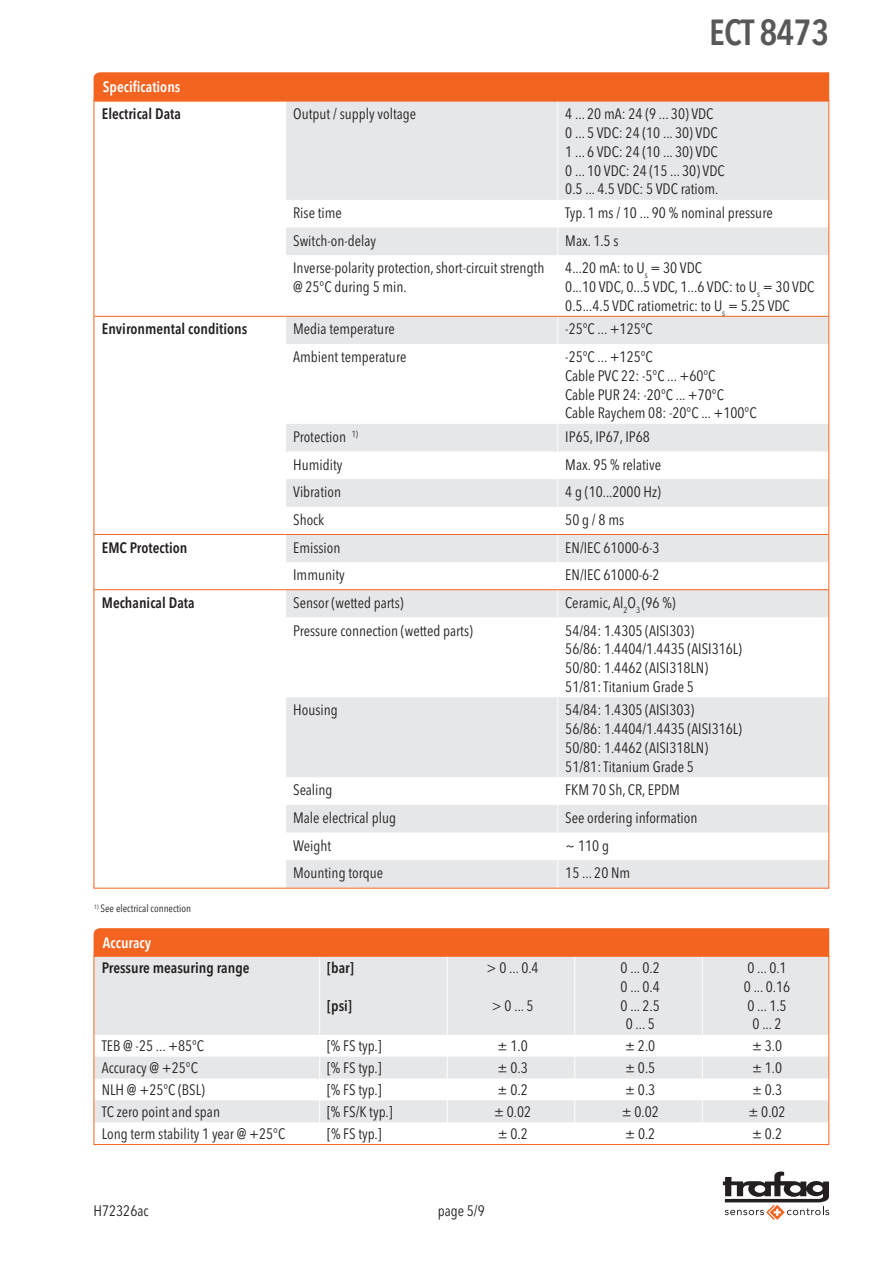
<style>
.page{position:relative;width:893px;height:1263px;background:#fff}
.page>*{position:absolute;margin:0;border:0;box-sizing:border-box;transform-origin:0 0}
.t1{font:600 condensed 36px "Avenir Next LT Pro";letter-spacing:-.02em;color:#57585a}
.t2{font:condensed 15px/18.8px "Avenir Next LT Pro";color:#231f20}
.t3{font:600 condensed 15px "Avenir Next LT Pro";color:#231f20}
.t4{font:600 condensed 15px "Avenir Next LT Pro";color:#fff}
.t5{font:condensed 10.5px "Avenir Next LT Pro";color:#231f20}
</style>
<div class="page">
<svg style="left:723px;top:1171px;width:106px;height:49px"></svg>
<div style="left:94px;top:72px;width:735px;height:28px;background:#f36421"></div>
<svg style="left:286px;top:102px;width:541px;height:784px;fill:#e9eaec"></svg>
<hr style="left:557px;top:102px;width:1px;height:98px;background:#fff">
<svg style="left:557px;top:200px;width:1px;height:55px"></svg>
<hr style="left:557px;top:255px;width:1px;height:61px;background:#fff">
<svg style="left:557px;top:317px;width:1px;height:27px"></svg>
<hr style="left:557px;top:344px;width:1px;height:80px;background:#fff">
<svg style="left:557px;top:424px;width:1px;height:193px"></svg>
<hr style="left:557px;top:617px;width:1px;height:80px;background:#fff">
<hr style="left:557px;top:697px;width:1px;height:80px;background:#fff">
<svg style="left:557px;top:777px;width:1px;height:109px"></svg>
<hr style="left:94px;top:316px;width:192px;height:1px;background:#f36421">
<hr style="left:286px;top:316px;width:272px;height:1px;background:#f36421">
<hr style="left:558px;top:316px;width:270px;height:1px;background:#f36421">
<hr style="left:94px;top:534px;width:192px;height:1px;background:#f36421">
<hr style="left:286px;top:534px;width:272px;height:1px;background:#f36421">
<hr style="left:558px;top:534px;width:270px;height:1px;background:#f36421">
<hr style="left:94px;top:589px;width:192px;height:1px;background:#f36421">
<hr style="left:286px;top:589px;width:272px;height:1px;background:#f36421">
<hr style="left:558px;top:589px;width:270px;height:1px;background:#f36421">
<div style="left:94px;top:928px;width:735px;height:28px;background:#f36421"></div>
<svg style="left:96px;top:958px;width:731px;height:164px;fill:#e6e7e9"></svg>
<hr style="left:319px;top:957px;width:1px;height:78px;background:#fff">
<hr style="left:447px;top:957px;width:1px;height:78px;background:#fff">
<hr style="left:574px;top:957px;width:1px;height:78px;background:#fff">
<hr style="left:702px;top:957px;width:1px;height:78px;background:#fff">
<svg style="left:319px;top:1035px;width:1px;height:87px"></svg>
<svg style="left:447px;top:1035px;width:1px;height:87px"></svg>
<svg style="left:574px;top:1035px;width:1px;height:87px"></svg>
<svg style="left:702px;top:1035px;width:1px;height:87px"></svg>
<div style="left:94px;top:956px;width:735px;height:189px;border:1px solid #f36421"></div>
<h1 class="t1" style="left:709px;top:10px;width:122px">ECT 8473</h1>
<p class="t4" style="left:103px;top:78px;width:79px">Specifications</p>
<p class="t3" style="left:102px;top:105px;width:81px">Electrical Data</p>
<p class="t2" style="left:293px;top:105px;width:124px">Output / supply voltage</p>
<p class="t2" style="left:565px;top:105px;width:161px">4 ... 20 mA: 24 (9 ... 30) VDC<br>0 ... 5 VDC: 24 (10 ... 30) VDC<br>1 ... 6 VDC: 24 (10 ... 30) VDC<br>0 ... 10 VDC: 24 (15 ... 30) VDC<br>0.5 ... 4.5 VDC: 5 VDC ratiom.</p>
<p class="t2" style="left:293px;top:203px;width:50px">Rise time</p>
<p class="t2" style="left:565px;top:203px;width:209px">Typ. 1 ms / 10 ... 90 % nominal pressure</p>
<p class="t2" style="left:293px;top:231px;width:84px">Switch-on-delay</p>
<p class="t2" style="left:565px;top:231px;width:55px">Max. 1.5 s</p>
<p class="t2" style="left:293px;top:259px;width:253px">Inverse-polarity protection, short-circuit strength @ 25°C during 5 min.</p>
<p class="t2" style="left:565px;top:259px;width:251px">4...20 mA: to U<sub>s</sub> = 30 VDC<br>0...10 VDC, 0...5 VDC, 1...6 VDC: to U<sub>s</sub> = 30 VDC<br>0.5...4.5 VDC ratiometric: to U<sub>s</sub> = 5.25 VDC</p>
<p class="t3" style="left:102px;top:320px;width:147px">Environmental conditions</p>
<p class="t2" style="left:293px;top:320px;width:103px">Media temperature</p>
<p class="t2" style="left:565px;top:320px;width:89px">-25°C ... +125°C</p>
<p class="t2" style="left:293px;top:347px;width:115px">Ambient temperature</p>
<p class="t2" style="left:565px;top:347px;width:193px">-25°C ... +125°C<br>Cable PVC 22: -5°C ... +60°C<br>Cable PUR 24: -20°C ... +70°C<br>Cable Raychem 08: -20°C ... +100°C</p>
<p class="t2" style="left:293px;top:427px;width:66px">Protection <sup>1)</sup></p>
<p class="t2" style="left:565px;top:427px;width:86px">IP65, IP67, IP68</p>
<p class="t2" style="left:293px;top:455px;width:51px">Humidity</p>
<p class="t2" style="left:565px;top:455px;width:97px">Max. 95 % relative</p>
<p class="t2" style="left:293px;top:483px;width:49px">Vibration</p>
<p class="t2" style="left:565px;top:483px;width:97px">4 g (10...2000 Hz)</p>
<p class="t2" style="left:293px;top:510px;width:33px">Shock</p>
<p class="t2" style="left:565px;top:510px;width:60px">50 g / 8 ms</p>
<p class="t3" style="left:102px;top:538px;width:87px">EMC Protection</p>
<p class="t2" style="left:293px;top:538px;width:49px">Emission</p>
<p class="t2" style="left:565px;top:538px;width:96px">EN/IEC 61000-6-3</p>
<p class="t2" style="left:293px;top:566px;width:53px">Immunity</p>
<p class="t2" style="left:565px;top:566px;width:96px">EN/IEC 61000-6-2</p>
<p class="t3" style="left:102px;top:593px;width:94px">Mechanical Data</p>
<p class="t2" style="left:293px;top:593px;width:112px">Sensor (wetted parts)</p>
<p class="t2" style="left:565px;top:593px;width:112px">Ceramic, Al<sub>2</sub>O<sub>3</sub> (96 %)</p>
<p class="t2" style="left:293px;top:621px;width:181px">Pressure connection (wetted parts)</p>
<p class="t2" style="left:565px;top:621px;width:178px">54/84: 1.4305 (AISI303)<br>56/86: 1.4404/1.4435 (AISI316L)<br>50/80: 1.4462 (AISI318LN)<br>51/81: Titanium Grade 5</p>
<p class="t2" style="left:293px;top:701px;width:46px">Housing</p>
<p class="t2" style="left:565px;top:701px;width:178px">54/84: 1.4305 (AISI303)<br>56/86: 1.4404/1.4435 (AISI316L)<br>50/80: 1.4462 (AISI318LN)<br>51/81: Titanium Grade 5</p>
<p class="t2" style="left:293px;top:781px;width:41px">Sealing</p>
<p class="t2" style="left:565px;top:781px;width:116px">FKM 70 Sh, CR, EPDM</p>
<p class="t2" style="left:293px;top:808px;width:104px">Male electrical plug</p>
<p class="t2" style="left:565px;top:808px;width:134px">See ordering information</p>
<p class="t2" style="left:293px;top:836px;width:40px">Weight</p>
<p class="t2" style="left:565px;top:836px;width:45px">~ 110 g</p>
<p class="t2" style="left:293px;top:864px;width:92px">Mounting torque</p>
<p class="t2" style="left:565px;top:864px;width:66px">15 ... 20 Nm</p>
<p class="t5" style="left:94px;top:902px;width:98px"><sup>1)</sup> See electrical connection</p>
<p class="t4" style="left:103px;top:933px;width:50px">Accuracy</p>
<p class="t3" style="left:102px;top:959px;width:149px">Pressure measuring range</p>
<p class="t3" style="left:327px;top:959px;width:28px">[bar]</p>
<p class="t3" style="left:327px;top:996px;width:26px">[psi]</p>
<p class="t2" style="left:487px;top:958px;width:54px">&gt; 0 ... 0.4</p>
<p class="t2" style="left:492px;top:996px;width:43px">&gt; 0 ... 5</p>
<p class="t2" style="left:621px;top:958px;width:41px;text-align:center">0 ... 0.2<br>0 ... 0.4<br>0 ... 2.5<br>0 ... 5</p>
<p class="t2" style="left:744px;top:958px;width:48px;text-align:center">0 ... 0.1<br>0 ... 0.16<br>0 ... 1.5<br>0 ... 2</p>
<p class="t2" style="left:102px;top:1036px;width:104px">TEB @ -25 ... +85°C</p>
<p class="t2" style="left:327px;top:1036px;width:56px">[% FS typ.]</p>
<p class="t2" style="left:498px;top:1036px;width:32px">± 1.0</p>
<p class="t2" style="left:625px;top:1036px;width:32px">± 2.0</p>
<p class="t2" style="left:752px;top:1036px;width:32px">± 3.0</p>
<p class="t2" style="left:102px;top:1058px;width:98px">Accuracy @ +25°C</p>
<p class="t2" style="left:327px;top:1058px;width:56px">[% FS typ.]</p>
<p class="t2" style="left:498px;top:1058px;width:32px">± 0.3</p>
<p class="t2" style="left:625px;top:1058px;width:32px">± 0.5</p>
<p class="t2" style="left:752px;top:1058px;width:32px">± 1.0</p>
<p class="t2" style="left:102px;top:1080px;width:105px">NLH @ +25°C (BSL)</p>
<p class="t2" style="left:327px;top:1080px;width:56px">[% FS typ.]</p>
<p class="t2" style="left:498px;top:1080px;width:32px">± 0.2</p>
<p class="t2" style="left:625px;top:1080px;width:32px">± 0.3</p>
<p class="t2" style="left:752px;top:1080px;width:32px">± 0.3</p>
<p class="t2" style="left:102px;top:1102px;width:120px">TC zero point and span</p>
<p class="t2" style="left:327px;top:1102px;width:67px">[% FS/K typ.]</p>
<p class="t2" style="left:494px;top:1102px;width:39px">± 0.02</p>
<p class="t2" style="left:622px;top:1102px;width:39px">± 0.02</p>
<p class="t2" style="left:748px;top:1102px;width:39px">± 0.02</p>
<p class="t2" style="left:102px;top:1124px;width:185px">Long term stability 1 year @ +25°C</p>
<p class="t2" style="left:327px;top:1124px;width:56px">[% FS typ.]</p>
<p class="t2" style="left:498px;top:1124px;width:32px">± 0.2</p>
<p class="t2" style="left:625px;top:1124px;width:32px">± 0.2</p>
<p class="t2" style="left:752px;top:1124px;width:32px">± 0.2</p>
<p class="t2" style="left:94px;top:1201px;width:56px">H72326ac</p>
<p class="t2" style="left:438px;top:1201px;width:49px">page 5/9</p>
</div>
